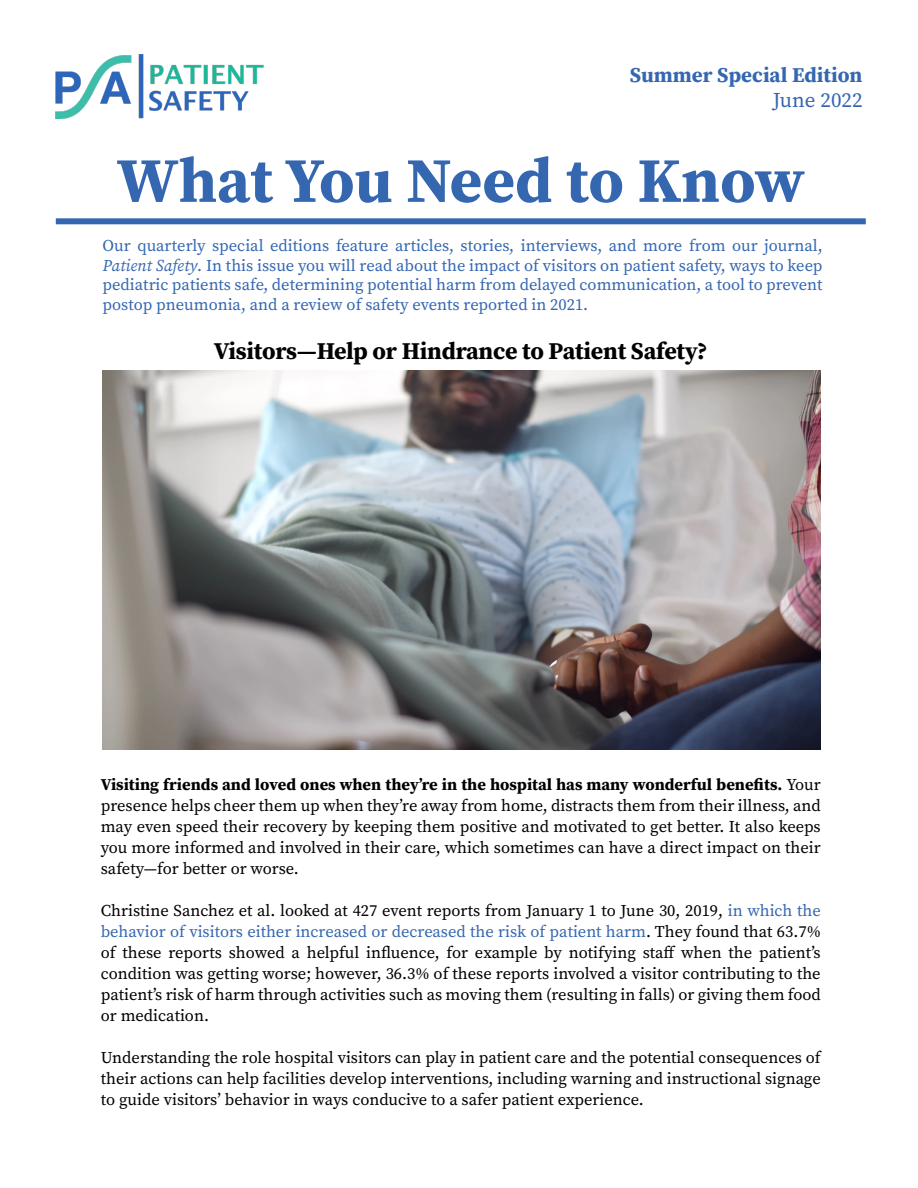
<style>
.page{position:relative;width:918px;height:1188px;background:#fff}
.page>*{position:absolute;margin:0;border:0;box-sizing:border-box;transform-origin:0 0}
.t1{font:700 63px "Source Serif Pro";color:#3567b1}
.t2{font:700 24px "Source Serif Pro";letter-spacing:-.01em;color:#000}
.t3{font:700 21px "Source Serif Pro";color:#3567b1}
.t4{font:21px "Source Serif Pro";color:#3567b1}
.t5{font:16.5px/21px "Source Serif Pro";color:#000;text-align:justify}
.t6{font:16.5px/19.5px "Source Serif Pro";color:#3567b1;text-align:justify}
.s1{font-style:italic}
.s2{font-weight:700}
.s3{color:#3567b1}
</style>
<div class="page">
<img style="left:56px;top:55px;width:207px;height:64px">
<div style="left:56px;top:218px;width:810px;height:6px;background:#3567b1"></div>
<img style="left:103px;top:370px;width:718px;height:379px">
<p class="t3" style="left:630px;top:60px;width:234px">Summer Special Edition</p>
<p class="t4" style="left:773px;top:86px;width:91px">June 2022</p>
<h1 class="t1" style="left:117px;top:137px;width:690px">What You Need to Know</h1>
<p class="t6" style="left:103px;top:236px;width:722px">Our quarterly special editions feature articles, stories, interviews, and more from our journal, <span class="s1">Patient Safety</span>. In this issue you will read about the impact of visitors on patient safety, ways to keep pediatric patients safe, determining potential harm from delayed communication, a tool to prevent postop pneumonia, and a review of safety events reported in 2021.</p>
<h2 class="t2" style="left:214px;top:335px;width:495px">Visitors—Help or Hindrance to Patient Safety?</h2>
<p class="t5" style="left:101px;top:774px;width:722px"><span class="s2">Visiting friends and loved ones when they’re in the hospital has many wonderful benefits.</span> Your presence helps cheer them up when they’re away from home, distracts them from their illness, and may even speed their recovery by keeping them positive and motivated to get better. It also keeps you more informed and involved in their care, which sometimes can have a direct impact on their safety—for better or worse.</p>
<p class="t5" style="left:101px;top:900px;width:722px">Christine Sanchez et al. looked at 427 event reports from January 1 to June 30, 2019, <span class="s3">in which the behavior of visitors either increased or decreased the risk of patient harm</span>. They found that 63.7% of these reports showed a helpful influence, for example by notifying staff when the patient’s condition was getting worse; however, 36.3% of these reports involved a visitor contributing to the patient’s risk of harm through activities such as moving them (resulting in falls) or giving them food or medication.</p>
<p class="t5" style="left:101px;top:1047px;width:721px">Understanding the role hospital visitors can play in patient care and the potential consequences of their actions can help facilities develop interventions, including warning and instructional signage to guide visitors’ behavior in ways conducive to a safer patient experience.</p>
</div>
